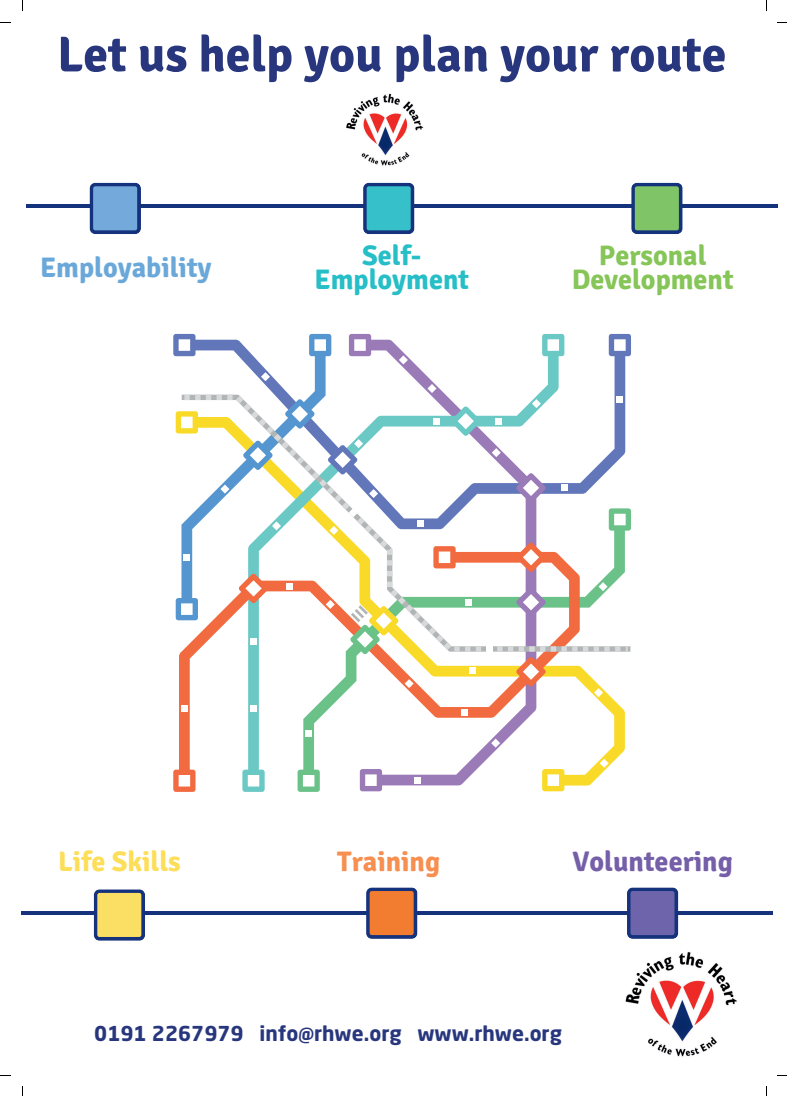
<style>
.page{position:relative;width:787px;height:1096px;background:#fff}
.page>*{position:absolute;margin:0;border:0;box-sizing:border-box;transform-origin:0 0}
.t1{font:700 50px "Signika";color:#28367d}
.t2{font:700 28.25px/24.4px "Signika";color:#86c658;text-align:center}
.t3{font:700 28.25px/24.4px "Signika";color:#26bec7;text-align:center}
.t4{font:700 28.25px "Signika";color:#6ba8da}
.t5{font:700 28.25px "Signika";color:#755fa9}
.t6{font:700 28.25px "Signika";color:#fdde58}
.t7{font:700 28.25px "Signika";color:#f68f50}
.t8{font:700 20.38px "Neo Sans Std";color:#28367d}
</style>
<div class="page">
<img style="left:625px;top:952px;width:112px;height:105px">
<hr style="left:26px;top:204px;width:751px;height:4px;background:#15327d">
<svg style="left:90px;top:183px;width:51px;height:51px;background:#5e8dc4"></svg>
<svg style="left:363px;top:183px;width:51px;height:51px;background:#2f9eb7"></svg>
<svg style="left:631px;top:183px;width:52px;height:51px;background:#68a270"></svg>
<hr style="left:22px;top:911px;width:751px;height:3px;background:#15327d">
<svg style="left:94px;top:889px;width:51px;height:51px;background:#c3b66c"></svg>
<svg style="left:366px;top:887px;width:51px;height:51px;background:#bf6d45"></svg>
<svg style="left:627px;top:887px;width:51px;height:51px;background:#5b5ba2"></svg>
<img style="left:346px;top:93px;width:78px;height:73px">
<svg style="left:179px;top:339px;width:446px;height:55px"></svg>
<svg style="left:181px;top:339px;width:67px;height:61px"></svg>
<svg style="left:248px;top:339px;width:311px;height:448px"></svg>
<svg style="left:320px;top:651px;width:305px;height:135px"></svg>
<svg style="left:179px;top:552px;width:401px;height:233px"></svg>
<svg style="left:184px;top:394px;width:444px;height:257px"></svg>
<svg style="left:173px;top:334px;width:22px;height:22px"></svg>
<svg style="left:309px;top:334px;width:22px;height:22px"></svg>
<svg style="left:349px;top:334px;width:22px;height:22px"></svg>
<svg style="left:609px;top:334px;width:22px;height:22px"></svg>
<svg style="left:609px;top:508px;width:22px;height:22px"></svg>
<svg style="left:542px;top:334px;width:22px;height:22px"></svg>
<svg style="left:242px;top:769px;width:23px;height:22px"></svg>
<svg style="left:298px;top:769px;width:22px;height:22px"></svg>
<svg style="left:360px;top:769px;width:22px;height:22px"></svg>
<svg style="left:542px;top:769px;width:22px;height:22px"></svg>
<svg style="left:176px;top:411px;width:22px;height:22px"></svg>
<svg style="left:176px;top:598px;width:22px;height:22px"></svg>
<svg style="left:173px;top:769px;width:22px;height:22px"></svg>
<svg style="left:433px;top:546px;width:23px;height:22px"></svg>
<svg style="left:239px;top:573px;width:29px;height:30px"></svg>
<svg style="left:243px;top:440px;width:30px;height:30px"></svg>
<svg style="left:285px;top:399px;width:29px;height:29px"></svg>
<svg style="left:516px;top:473px;width:30px;height:29px"></svg>
<svg style="left:516px;top:587px;width:30px;height:30px"></svg>
<svg style="left:451px;top:406px;width:29px;height:30px"></svg>
<svg style="left:516px;top:656px;width:30px;height:30px"></svg>
<svg style="left:516px;top:542px;width:30px;height:30px"></svg>
<svg style="left:495px;top:418px;width:6px;height:6px"></svg>
<svg style="left:466px;top:599px;width:6px;height:6px"></svg>
<div style="left:486px;top:645px;width:7px;height:7px;background:#fff"></div>
<div style="left:469px;top:667px;width:6px;height:7px;background:#fff"></div>
<svg style="left:461px;top:709px;width:6px;height:6px"></svg>
<div style="left:561px;top:484px;width:6px;height:7px;background:#fff"></div>
<div style="left:417px;top:520px;width:6px;height:7px;background:#fff"></div>
<div style="left:433px;top:418px;width:7px;height:6px;background:#fff"></div>
<div style="left:616px;top:396px;width:7px;height:6px;background:#fff"></div>
<div style="left:250px;top:638px;width:7px;height:6px;background:#fff"></div>
<div style="left:414px;top:776px;width:7px;height:7px;background:#fff"></div>
<div style="left:305px;top:730px;width:7px;height:6px;background:#fff"></div>
<div style="left:250px;top:705px;width:7px;height:6px;background:#fff"></div>
<div style="left:181px;top:705px;width:7px;height:6px;background:#fff"></div>
<div style="left:286px;top:583px;width:7px;height:6px;background:#fff"></div>
<svg style="left:184px;top:554px;width:6px;height:6px"></svg>
<svg style="left:532px;top:399px;width:9px;height:9px"></svg>
<svg style="left:328px;top:439px;width:35px;height:35px"></svg>
<svg style="left:399px;top:355px;width:9px;height:9px"></svg>
<svg style="left:427px;top:384px;width:9px;height:9px"></svg>
<svg style="left:492px;top:448px;width:9px;height:9px"></svg>
<svg style="left:272px;top:521px;width:9px;height:9px"></svg>
<svg style="left:349px;top:508px;width:9px;height:9px"></svg>
<svg style="left:369px;top:489px;width:9px;height:9px"></svg>
<svg style="left:329px;top:526px;width:9px;height:9px"></svg>
<svg style="left:594px;top:688px;width:9px;height:9px"></svg>
<svg style="left:600px;top:758px;width:9px;height:9px"></svg>
<svg style="left:598px;top:582px;width:9px;height:9px"></svg>
<svg style="left:220px;top:484px;width:9px;height:9px"></svg>
<svg style="left:326px;top:600px;width:9px;height:9px"></svg>
<svg style="left:405px;top:679px;width:9px;height:9px"></svg>
<svg style="left:491px;top:738px;width:9px;height:9px"></svg>
<svg style="left:261px;top:372px;width:9px;height:9px"></svg>
<svg style="left:350px;top:605px;width:48px;height:49px"></svg>
<h1 class="t1" style="left:57px;top:24px;width:671px">Let us help you plan your route</h1>
<h2 class="t4" style="left:40px;top:251px;width:173px">Employability</h2>
<h2 class="t3" style="left:315px;top:243px;width:156px">Self-<br>Employment</h2>
<h2 class="t2" style="left:572px;top:243px;width:163px">Personal<br>Development</h2>
<h2 class="t6" style="left:58px;top:844px;width:124px">Life Skills</h2>
<h2 class="t5" style="left:572px;top:844px;width:162px">Volunteering</h2>
<h2 class="t7" style="left:337px;top:844px;width:104px">Training</h2>
<p class="t8" style="left:94px;top:1019px;width:469px">0191 2267979 info@rhwe.org www.rhwe.org</p>
</div>
